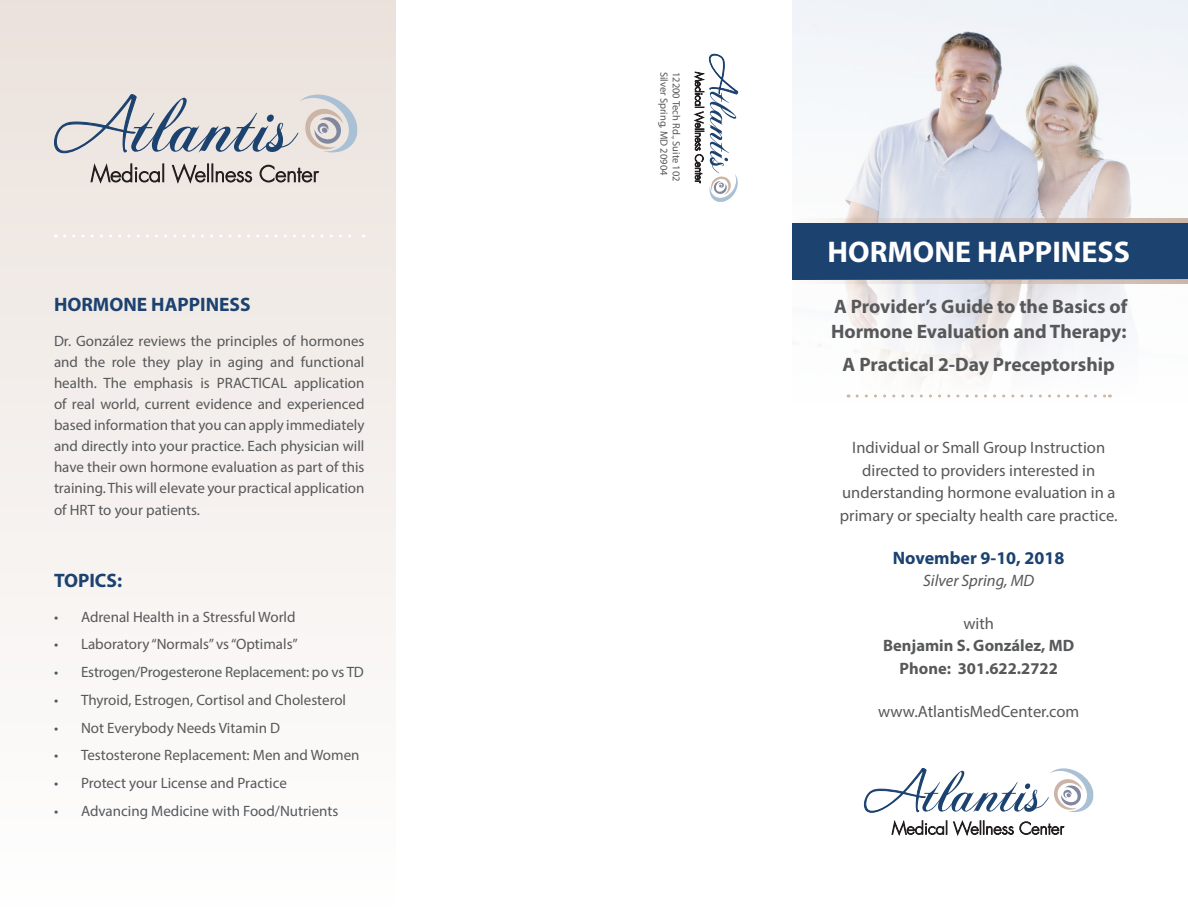
<style>
.page{position:relative;width:1188px;height:918px;background:#fff}
.page>*{position:absolute;margin:0;border:0;box-sizing:border-box;transform-origin:0 0}
.t1{font:700 30px "Myriad Pro";color:#fff}
.t2{font:700 19.5px/25.5px "Myriad Pro";color:#57585a}
.t3{font:700 19.5px "Myriad Pro";color:#1c4270}
.t4{font:700 18px "Myriad Pro";color:#1c4270}
.t5{font:16.5px/22.5px "Myriad Pro";color:#57585a;text-align:center}
.t6{font:700 16.5px "Myriad Pro";color:#57585a}
.t7{font:italic 16.5px "Myriad Pro";color:#57585a}
.t8{font:15px/21px "Myriad Pro";color:#57585a;text-align:justify}
.t9{font:10.5px "Myriad Pro";color:#57585a}
</style>
<div class="page">
<div style="left:0;top:0;width:396px;height:918px;background:linear-gradient(to bottom,#ebe1dc,#fff)"></div>
<img style="left:792px;top:0;width:396px;height:398px">
<svg style="left:892px;top:821px;width:55px;height:14px"></svg>
<svg style="left:953px;top:821px;width:61px;height:14px"></svg>
<svg style="left:1020px;top:822px;width:44px;height:13px"></svg>
<svg style="left:864px;top:768px;width:229px;height:45px"></svg>
<svg style="left:91px;top:164px;width:73px;height:19px"></svg>
<svg style="left:172px;top:164px;width:80px;height:19px;background:#ada6a4"></svg>
<svg style="left:260px;top:165px;width:59px;height:17px"></svg>
<svg style="left:53px;top:94px;width:304px;height:61px;background:#cccbce"></svg>
<svg style="left:695px;top:54px;width:44px;height:148px"></svg>
<svg style="left:857px;top:394px;width:253px;height:4px"></svg>
<svg style="left:65px;top:235px;width:299px;height:3px"></svg>
<div style="left:792px;top:223px;width:396px;height:56px;background:#1c4270"></div>
<svg style="left:792px;top:279px;width:396px;height:4px;background:#c1bab9"></svg>
<svg style="left:792px;top:219px;width:396px;height:4px;background:#d7cbc6"></svg>
<p class="t3" style="left:54px;top:292px;width:198px">HORMONE HAPPINESS</p>
<p class="t8" style="left:54px;top:330px;width:312px">Dr. González reviews the principles of hormones and the role they play in aging and functional health. The emphasis is PRACTICAL application of real world, current evidence and experienced based information that you can apply immediately and directly into your practice. Each physician will have their own hormone evaluation as part of this training. This will elevate your practical application</p>
<p class="t8" style="left:54px;top:499px;width:148px">of HRT to your patients.</p>
<p class="t3" style="left:54px;top:568px;width:70px">TOPICS:</p>
<p class="t8" style="left:54px;top:606px;width:243px">• Adrenal Health in a Stressful World</p>
<p class="t8" style="left:54px;top:634px;width:245px">• Laboratory “Normals” vs “Optimals”</p>
<p class="t8" style="left:54px;top:661px;width:311px">• Estrogen/Progesterone Replacement: po vs TD</p>
<p class="t8" style="left:54px;top:689px;width:294px">• Thyroid, Estrogen, Cortisol and Cholesterol</p>
<p class="t8" style="left:54px;top:717px;width:228px">• Not Everybody Needs Vitamin D</p>
<p class="t8" style="left:54px;top:745px;width:307px">• Testosterone Replacement: Men and Women</p>
<p class="t8" style="left:54px;top:772px;width:234px">• Protect your License and Practice</p>
<p class="t8" style="left:54px;top:800px;width:286px">• Advancing Medicine with Food/Nutrients</p>
<p class="t9" style="left:670px;top:72px;width:105px;rotate:90deg">Silver Spring, MD 20904</p>
<p class="t9" style="left:683px;top:72px;width:111px;rotate:90deg">12200 Tech Rd., Suite 102</p>
<p class="t1" style="left:827px;top:233px;width:304px">HORMONE HAPPINESS</p>
<p class="t2" style="left:831px;top:293px;width:298px">A Provider’s Guide to the Basics of<br>Hormone Evaluation and Therapy:</p>
<p class="t2" style="left:843px;top:351px;width:274px">A Practical 2-Day Preceptorship</p>
<p class="t5" style="left:840px;top:436px;width:279px">Individual or Small Group Instruction directed to providers interested in understanding hormone evaluation in a primary or specialty health care practice.</p>
<p class="t4" style="left:893px;top:546px;width:173px">November 9-10, 2018</p>
<p class="t7" style="left:923px;top:570px;width:112px">Silver Spring, MD</p>
<p class="t5" style="left:963px;top:612px;width:32px">with</p>
<p class="t6" style="left:883px;top:635px;width:193px">Benjamin S. González, MD</p>
<p class="t6" style="left:900px;top:658px;width:160px">Phone: 301.622.2722</p>
<p class="t5" style="left:878px;top:700px;width:203px">www.AtlantisMedCenter.com</p>
</div>
